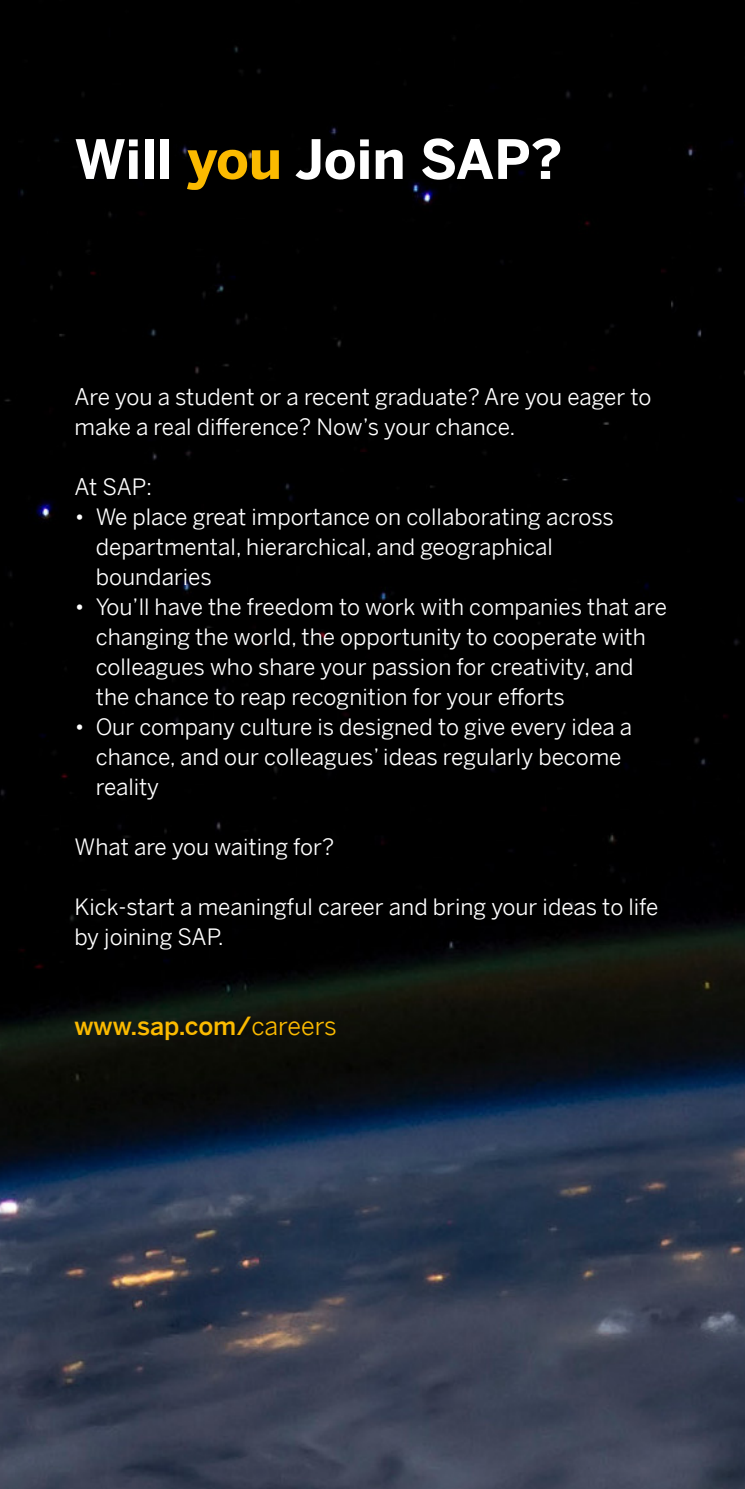
<style>
.page{position:relative;width:745px;height:1489px;background:#fff}
.page>*{position:absolute;margin:0;border:0;box-sizing:border-box;transform-origin:0 0}
.t1{font:700 53.75px "Benton Sans";color:#fff}
.t2{font:500 25px "Benton Sans";color:#fbba00}
.t3{font:22.5px/30px "Benton Sans";color:#fff}
.s1{color:#fbba00}
.s2{font-weight:300}
.s3{font-weight:400}
</style>
<div class="page">
<img style="left:0;top:0;width:744px;height:1488px">
<h1 class="t1" style="left:74px;top:120px;width:489px">Will <span class="s1">you</span> Join SAP?</h1>
<p class="t3" style="left:74px;top:380px;width:578px">Are you a student or a recent graduate? Are you eager to make a real difference? Now’s your chance.</p>
<p class="t3" style="left:74px;top:470px;width:79px">At SAP:</p>
<p class="t3" style="left:96px;top:500px;width:519px;text-indent:-21px"><span class="s2">•</span> We place great importance on collaborating across departmental, hierarchical, and geographical boundaries</p>
<p class="t3" style="left:96px;top:590px;width:572px;text-indent:-21px"><span class="s2">•</span> You’ll have the freedom to work with companies that are changing the world, the opportunity to cooperate with colleagues who share your passion for creativity, and the chance to reap recognition for your efforts</p>
<p class="t3" style="left:96px;top:710px;width:537px;text-indent:-21px"><span class="s2">•</span> Our company culture is designed to give every idea a chance, and our colleagues’ ideas regularly become reality</p>
<p class="t3" style="left:74px;top:830px;width:261px">What are you waiting for?</p>
<p class="t3" style="left:74px;top:890px;width:585px">Kick-start a meaningful career and bring your ideas to life by joining SAP.</p>
<p class="t2" style="left:74px;top:1007px;width:264px">www.sap.com/<span class="s3">careers</span></p>
</div>
